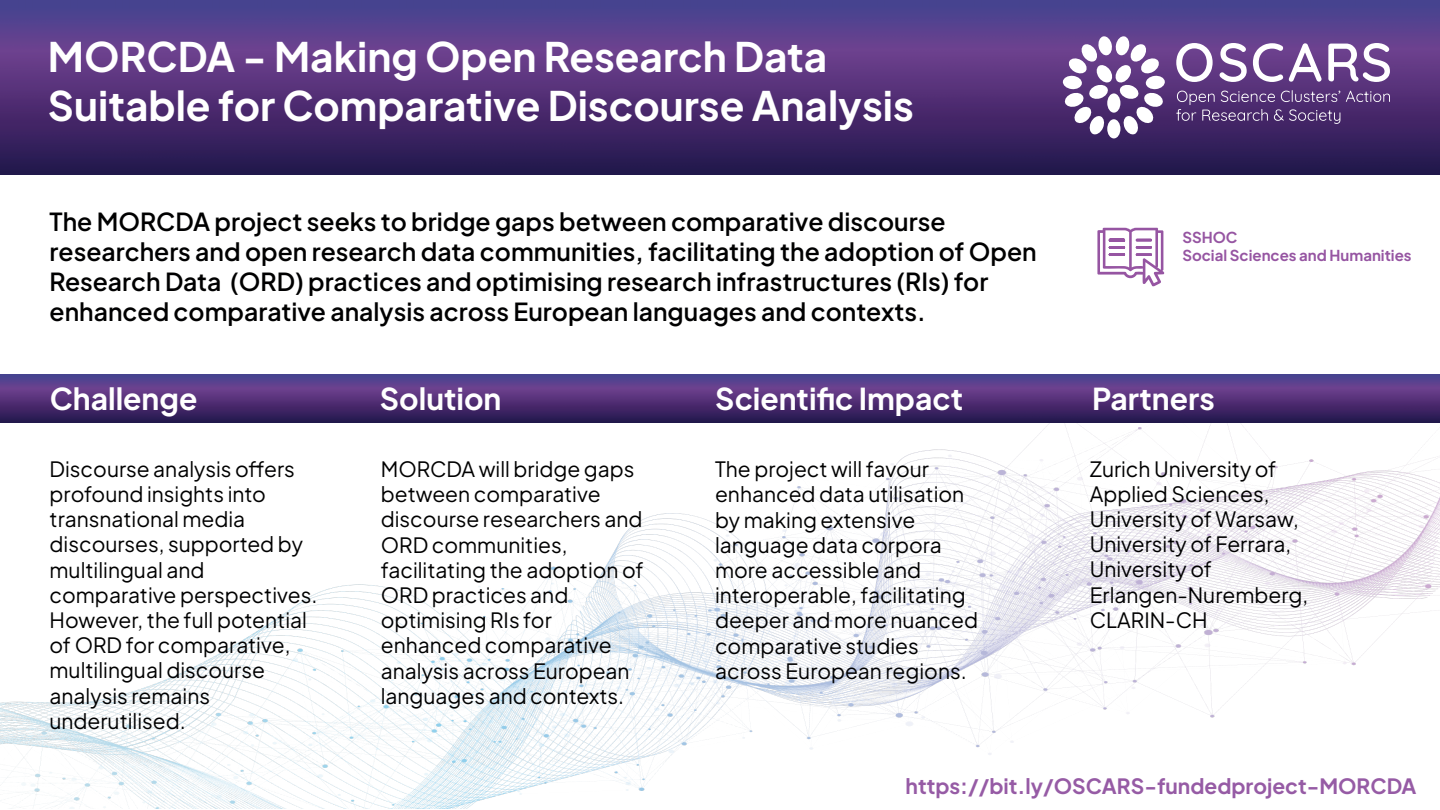
<style>
.page{position:relative;width:1440px;height:810px;background:#fff}
.page>*{position:absolute;margin:0;border:0;box-sizing:border-box;transform-origin:0 0}
.t1{font:700 40.5px/48.6px "Plus Jakarta Sans";color:#fff}
.t2{font:700 30px "Plus Jakarta Sans";color:#fff}
.t3{font:600 24.75px/29.7px "Plus Jakarta Sans";color:#000001}
.t4{font:21px/25.2px "Plus Jakarta Sans";color:#000001}
.t5{font:700 21px "Plus Jakarta Sans";color:#965ba5}
.t6{font:700 15px/18px "Plus Jakarta Sans";color:#9655a2}
</style>
<div class="page">
<img style="left:0;top:0;width:1440px;height:175px">
<img style="left:0;top:374px;width:1440px;height:434px">
<div style="left:1107px;top:119px;width:13px;height:19px;background:#fff;border-radius:50%"></div>
<svg style="left:1063px;top:36px;width:102px;height:99px"></svg>
<svg style="left:1346px;top:91px;width:44px;height:11px"></svg>
<svg style="left:1176px;top:90px;width:164px;height:34px;background:#634681"></svg>
<svg style="left:1176px;top:43px;width:37px;height:39px"></svg>
<svg style="left:1220px;top:43px;width:27px;height:39px"></svg>
<svg style="left:1253px;top:43px;width:30px;height:39px"></svg>
<svg style="left:1289px;top:43px;width:33px;height:39px"></svg>
<svg style="left:1328px;top:43px;width:62px;height:39px"></svg>
<svg style="left:1097px;top:228px;width:67px;height:58px"></svg>
<h1 class="t1" style="left:48px;top:27px;width:867px">MORCDA - Making Open Research Data<br>Suitable for Comparative Discourse Analysis</h1>
<p class="t3" style="left:50px;top:204px;width:989px">The MORCDA project seeks to bridge gaps between comparative discourse researchers and open research data communities, facilitating the adoption of Open Research Data (ORD) practices and optimising research infrastructures (RIs) for enhanced comparative analysis across European languages and contexts.</p>
<h2 class="t2" style="left:50px;top:372px;width:149px">Challenge</h2>
<h2 class="t2" style="left:380px;top:372px;width:123px">Solution</h2>
<h2 class="t2" style="left:715px;top:372px;width:249px">Scientific Impact</h2>
<p class="t4" style="left:50px;top:454px;width:269px">Discourse analysis offers profound insights into transnational media discourses, supported by multilingual and comparative perspectives.<br>However, the full potential of ORD for comparative, multilingual discourse analysis remains underutilised.</p>
<p class="t4" style="left:381px;top:454px;width:265px">MORCDA will bridge gaps between comparative discourse researchers and<br>ORD communities, facilitating the adoption of<br>ORD practices and optimising RIs for enhanced comparative analysis across European languages and contexts.</p>
<p class="t4" style="left:715px;top:455px;width:265px">The project will favour enhanced data utilisation by making extensive language data corpora more accessible and interoperable, facilitating deeper and more nuanced comparative studies across European regions.</p>
<p class="t6" style="left:1182px;top:227px;width:231px">SSHOC<br>Social Sciences and Humanities</p>
<h2 class="t2" style="left:1092px;top:372px;width:124px">Partners</h2>
<p class="t4" style="left:1090px;top:454px;width:220px">Zurich University of<br>Applied Sciences,<br>University of Warsaw,<br>University of Ferrara,<br>University of<br>Erlangen-Nuremberg,<br>CLARIN-CH</p>
<p class="t5" style="left:906px;top:768px;width:512px">https://bit.ly/OSCARS-fundedproject-MORCDA</p>
</div>
